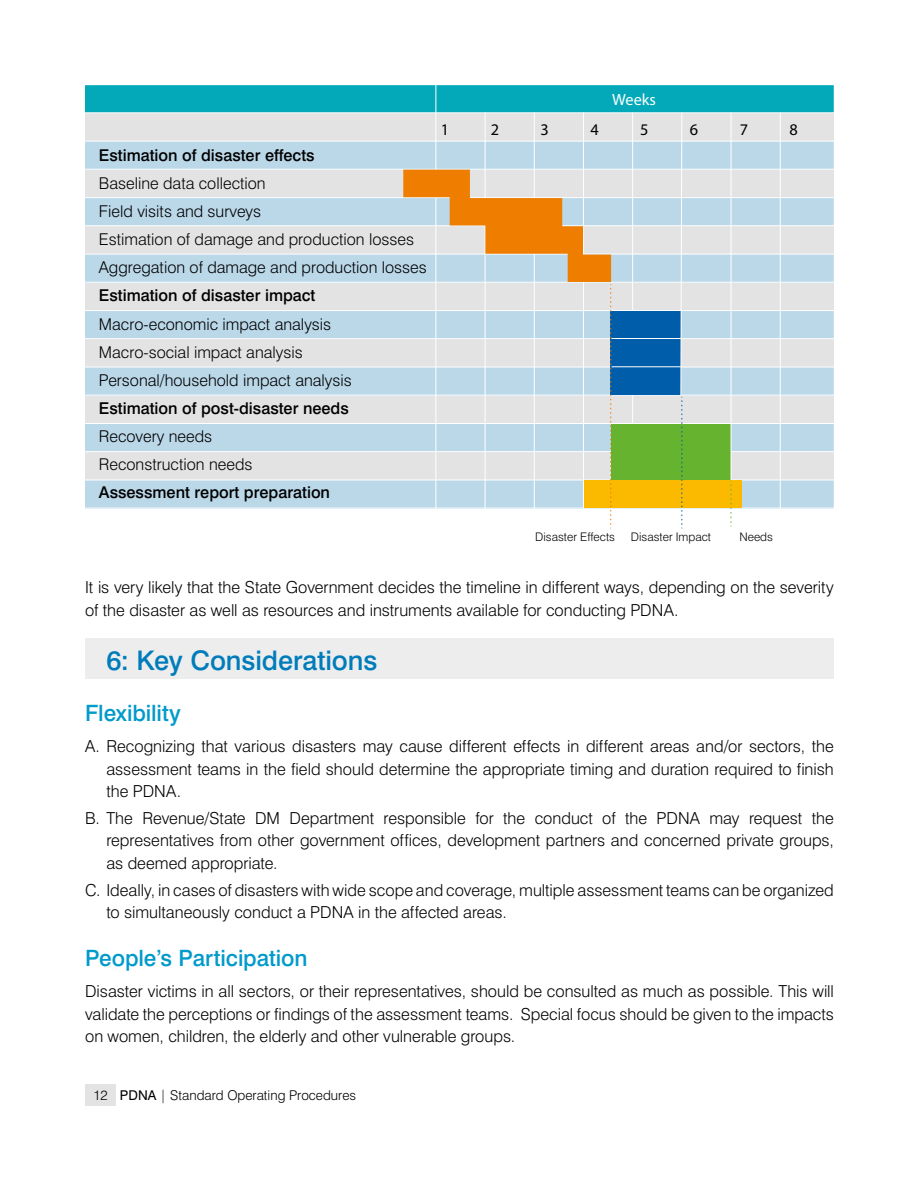
<style>
.page{position:relative;width:919px;height:1191px;background:#fff}
.page>*{position:absolute;margin:0;border:0;box-sizing:border-box;transform-origin:0 0}
.t1{font:500 27px "Swiss 721 BT";letter-spacing:-.005em;color:#007cbb}
.t2{font:500 22.5px "Swiss 721 BT";letter-spacing:-.005em;color:#009acb}
.t3{font:300 16.5px/22.5px "Swiss 721 BT";color:#000;text-align:justify}
.t4{font:300 16.35px/28px "Swiss 721 BT";color:#000}
.t5{font:500 16.35px "Swiss 721 BT";color:#000}
.t6{font:16.35px "Myriad Pro";color:#000}
.t7{font:16.35px "Myriad Pro";color:#fff}
.t8{font:300 13.5px "Swiss 721 BT";color:#000}
.t9{font:300 11.85px "Swiss 721 BT";color:#000}
.s1{font-weight:400}
</style>
<div class="page">
<div style="left:85px;top:1084px;width:31px;height:22px;background:#e3e3e3"></div>
<div style="left:85px;top:638px;width:748px;height:41px;background:#ededed"></div>
<svg style="left:85px;top:85px;width:748px;height:443px;background:#c2d7d7"></svg>
<p class="t7" style="left:612px;top:89px;width:45px">Weeks</p>
<p class="t5" style="left:99px;top:145px;width:217px">Estimation of disaster effects</p>
<p class="t4" style="left:99px;top:169px;width:329px">Baseline data collection<br>Field visits and surveys<br>Estimation of damage and production losses Aggregation of damage and production losses</p>
<p class="t5" style="left:99px;top:286px;width:218px">Estimation of disaster impact</p>
<p class="t4" style="left:99px;top:310px;width:254px">Macro-economic impact analysis<br>Macro-social impact analysis<br>Personal/household impact analysis</p>
<p class="t5" style="left:99px;top:398px;width:251px">Estimation of post-disaster needs</p>
<p class="t4" style="left:99px;top:422px;width:155px">Recovery needs<br>Reconstruction needs</p>
<p class="t5" style="left:99px;top:482px;width:233px">Assessment report preparation</p>
<p class="t6" style="left:441px;top:119px;width:10px">1</p>
<p class="t6" style="left:490px;top:119px;width:10px">2</p>
<p class="t6" style="left:540px;top:119px;width:10px">3</p>
<p class="t6" style="left:590px;top:119px;width:10px">4</p>
<p class="t6" style="left:640px;top:119px;width:10px">5</p>
<p class="t6" style="left:690px;top:119px;width:10px">6</p>
<p class="t6" style="left:739px;top:119px;width:10px">7</p>
<p class="t6" style="left:789px;top:119px;width:10px">8</p>
<p class="t9" style="left:535px;top:530px;width:81px">Disaster Effects</p>
<p class="t9" style="left:630px;top:530px;width:82px">Disaster Impact</p>
<p class="t9" style="left:739px;top:530px;width:35px">Needs</p>
<p class="t3" style="left:85px;top:576px;width:750px">It is very likely that the State Government decides the timeline in different ways, depending on the severity of the disaster as well as resources and instruments available for conducting PDNA.</p>
<h1 class="t1" style="left:106px;top:643px;width:272px">6: Key Considerations</h1>
<h2 class="t2" style="left:85px;top:699px;width:97px">Flexibility</h2>
<p class="t3" style="left:106px;top:734px;width:729px;text-indent:-21px">A. Recognizing that various disasters may cause different effects in different areas and/or sectors, the assessment teams in the field should determine the appropriate timing and duration required to finish the PDNA.</p>
<p class="t3" style="left:106px;top:806px;width:729px;text-indent:-21px">B. The Revenue/State DM Department responsible for the conduct of the PDNA may request the representatives from other government offices, development partners and concerned private groups, as deemed appropriate.</p>
<p class="t3" style="left:106px;top:878px;width:729px;text-indent:-21px">C. Ideally, in cases of disasters with wide scope and coverage, multiple assessment teams can be organized to simultaneously conduct a PDNA in the affected areas.</p>
<h2 class="t2" style="left:85px;top:944px;width:224px">People’s Participation</h2>
<p class="t3" style="left:85px;top:979px;width:750px">Disaster victims in all sectors, or their representatives, should be consulted as much as possible. This will validate the perceptions or findings of the assessment teams. Special focus should be given to the impacts on women, children, the elderly and other vulnerable groups.</p>
<p class="t8" style="left:93px;top:1087px;width:264px">12 <span class="s1">PDNA</span> | Standard Operating Procedures</p>
</div>
